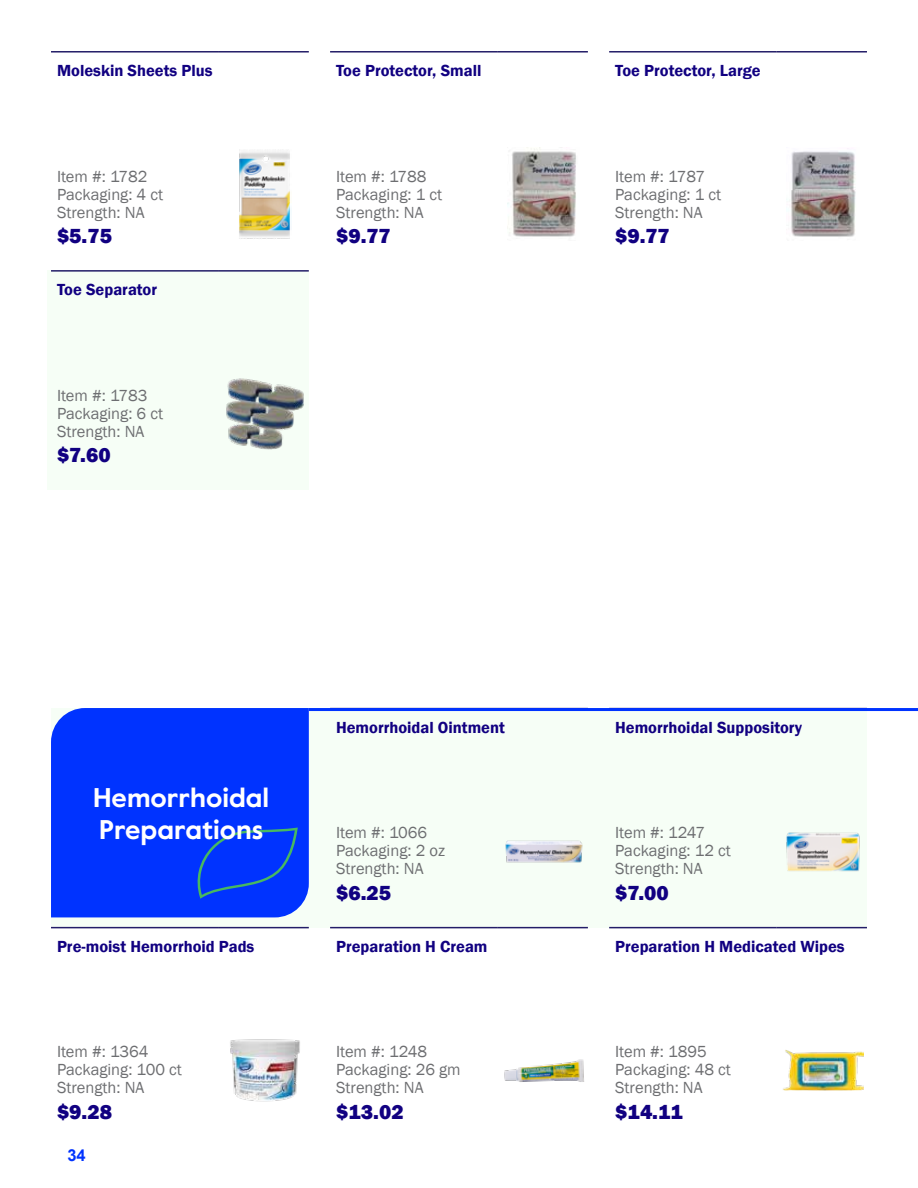
<style>
.page{position:relative;width:918px;height:1188px;background:#fff}
.page>*{position:absolute;margin:0;border:0;box-sizing:border-box;transform-origin:0 0}
.t1{font:700 27px/32.4px "Value Sans Pro";color:#fff}
.t2{font:800 21px "Franklin Gothic";color:#110081}
.t3{font:16.5px/18px "Franklin Gothic";color:#6d6e71}
.t4{font:600 16.5px "Franklin Gothic";color:#110081}
.t5{font:700 16.5px "Arial";color:#03f}
</style>
<div class="page">
<div style="left:51px;top:708px;width:816px;height:219px;background:#f6fef6"></div>
<div style="left:47px;top:270px;width:262px;height:219px;background:#f6fef6"></div>
<hr style="left:51px;top:51px;width:167px;height:2px;background:#231d68">
<hr style="left:218px;top:51px;width:91px;height:2px;background:#231d68">
<img style="left:239px;top:149px;width:53px;height:90px">
<hr style="left:330px;top:51px;width:167px;height:2px;background:#231d68">
<hr style="left:497px;top:51px;width:91px;height:2px;background:#231d68">
<img style="left:507px;top:148px;width:69px;height:89px">
<hr style="left:609px;top:51px;width:167px;height:2px;background:#231d68">
<hr style="left:776px;top:51px;width:91px;height:2px;background:#231d68">
<img style="left:786px;top:148px;width:70px;height:89px">
<hr style="left:51px;top:270px;width:167px;height:2px;background:#231d68">
<hr style="left:218px;top:270px;width:91px;height:2px;background:#231d68">
<img style="left:226px;top:378px;width:78px;height:72px">
<img style="left:505px;top:840px;width:78px;height:23px">
<img style="left:786px;top:832px;width:74px;height:40px">
<hr style="left:51px;top:927px;width:167px;height:1px;background:#231d68">
<hr style="left:218px;top:927px;width:91px;height:1px;background:#231d68">
<img style="left:230px;top:1039px;width:70px;height:63px">
<hr style="left:330px;top:927px;width:167px;height:1px;background:#231d68">
<hr style="left:497px;top:927px;width:91px;height:1px;background:#231d68">
<img style="left:504px;top:1059px;width:80px;height:23px">
<hr style="left:609px;top:927px;width:167px;height:1px;background:#231d68">
<hr style="left:776px;top:927px;width:91px;height:1px;background:#231d68">
<img style="left:782px;top:1050px;width:81px;height:41px">
<hr style="left:309px;top:708px;width:609px;height:3px;background:#03f">
<div style="left:51px;top:708px;width:258px;height:209px;background:#03f"></div>
<svg style="left:197px;top:828px;width:101px;height:71px;background:#063ff0"></svg>
<p class="t4" style="left:57px;top:60px;width:157px">Moleskin Sheets Plus</p>
<p class="t3" style="left:57px;top:167px;width:108px">Item #: 1782<br>Packaging: 4 ct<br>Strength: NA</p>
<p class="t2" style="left:57px;top:222px;width:56px">$5.75</p>
<p class="t4" style="left:57px;top:279px;width:102px">Toe Separator</p>
<p class="t3" style="left:57px;top:386px;width:108px">Item #: 1783<br>Packaging: 6 ct<br>Strength: NA</p>
<p class="t2" style="left:57px;top:441px;width:55px">$7.60</p>
<p class="t4" style="left:336px;top:60px;width:147px">Toe Protector, Small</p>
<p class="t3" style="left:336px;top:167px;width:108px">Item #: 1788<br>Packaging: 1 ct<br>Strength: NA</p>
<p class="t2" style="left:336px;top:222px;width:56px">$9.77</p>
<h1 class="t1" style="left:93px;top:783px;width:178px">Hemorrhoidal<br>Preparations</h1>
<p class="t4" style="left:57px;top:936px;width:199px">Pre-moist Hemorrhoid Pads</p>
<p class="t3" style="left:57px;top:1043px;width:126px">Item #: 1364<br>Packaging: 100 ct<br>Strength: NA</p>
<p class="t2" style="left:57px;top:1098px;width:56px">$9.28</p>
<p class="t5" style="left:67px;top:1144px;width:20px">34</p>
<p class="t4" style="left:336px;top:717px;width:170px">Hemorrhoidal Ointment</p>
<p class="t3" style="left:336px;top:824px;width:110px">Item #: 1066<br>Packaging: 2 oz<br>Strength: NA</p>
<p class="t2" style="left:336px;top:879px;width:56px">$6.25</p>
<p class="t4" style="left:336px;top:936px;width:153px">Preparation H Cream</p>
<p class="t3" style="left:336px;top:1043px;width:126px">Item #: 1248<br>Packaging: 26 gm<br>Strength: NA</p>
<p class="t2" style="left:336px;top:1098px;width:69px">$13.02</p>
<p class="t4" style="left:615px;top:60px;width:147px">Toe Protector, Large</p>
<p class="t3" style="left:615px;top:167px;width:108px">Item #: 1787<br>Packaging: 1 ct<br>Strength: NA</p>
<p class="t2" style="left:615px;top:222px;width:56px">$9.77</p>
<p class="t4" style="left:615px;top:717px;width:189px">Hemorrhoidal Suppository</p>
<p class="t3" style="left:615px;top:824px;width:117px">Item #: 1247<br>Packaging: 12 ct<br>Strength: NA</p>
<p class="t2" style="left:615px;top:879px;width:55px">$7.00</p>
<p class="t4" style="left:615px;top:936px;width:231px">Preparation H Medicated Wipes</p>
<p class="t3" style="left:615px;top:1043px;width:117px">Item #: 1895<br>Packaging: 48 ct<br>Strength: NA</p>
<p class="t2" style="left:615px;top:1098px;width:69px">$14.11</p>
</div>
